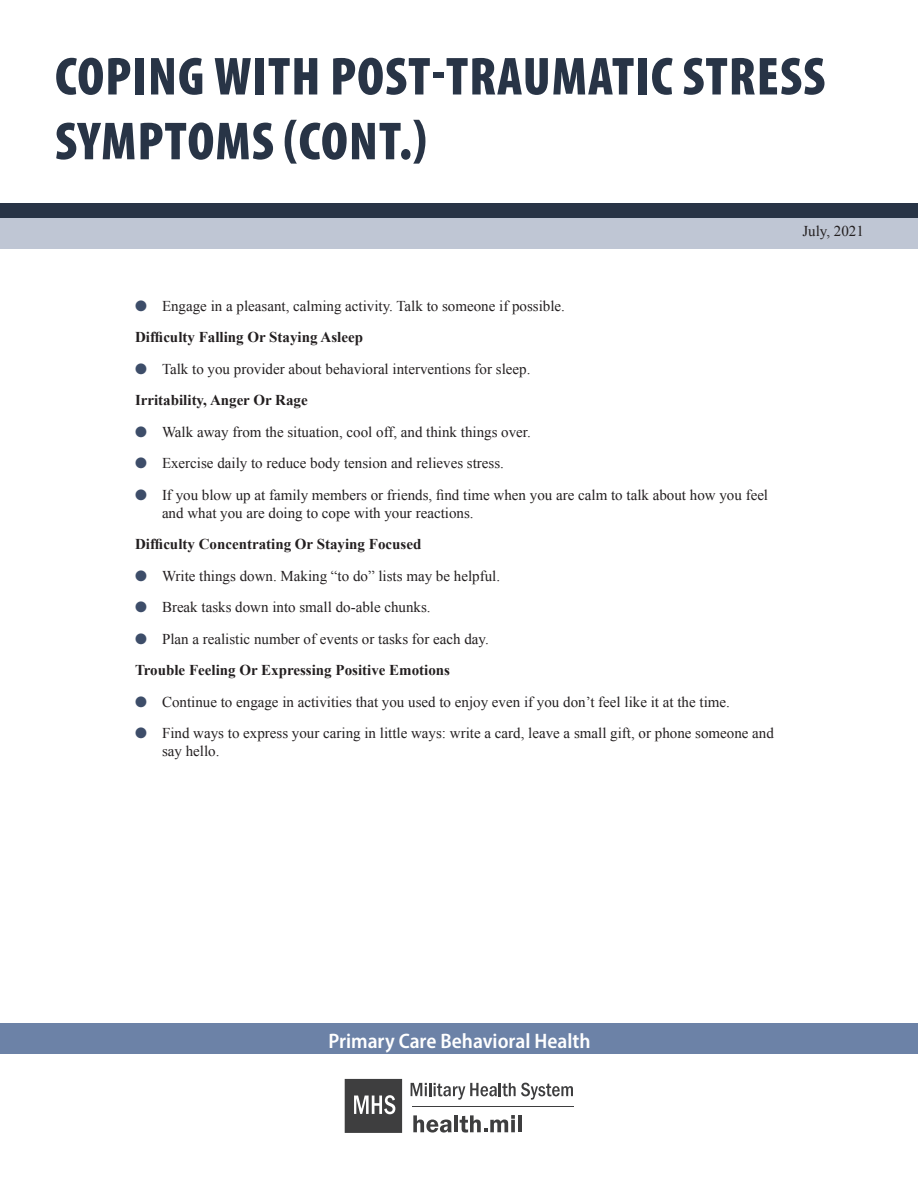
<style>
.page{position:relative;width:918px;height:1188px;background:#fff}
.page>*{position:absolute;margin:0;border:0;box-sizing:border-box;transform-origin:0 0}
.t1{font:900 condensed 54px/64.8px "Myriad Pro";letter-spacing:.02em;color:#283446}
.t2{font:600 semi-condensed 21px "Myriad Pro";color:#fff}
.t3{font:15px/18px "Times New Roman";color:#231f20}
.t4{font:700 15px "Times New Roman";color:#231f20}
.s1{color:#3d4d69}
</style>
<div class="page">
<div style="left:0;top:203px;width:918px;height:15px;background:#283446"></div>
<svg style="left:345px;top:1079px;width:57px;height:54px;background:#555556"></svg>
<svg style="left:413px;top:1115px;width:39px;height:18px"></svg>
<hr style="left:454px;top:1115px;width:4px;height:17px;background:#3e3e3f">
<svg style="left:460px;top:1115px;width:55px;height:18px"></svg>
<svg style="left:511px;top:1120px;width:4px;height:12px"></svg>
<hr style="left:518px;top:1115px;width:4px;height:17px;background:#3e3e3f">
<hr style="left:412px;top:1106px;width:161px;height:1px;background:#3e3e3f">
<svg style="left:411px;top:1083px;width:162px;height:17px"></svg>
<div style="left:0;top:1024px;width:918px;height:30px;background:#6c82a7"></div>
<div style="left:0;top:218px;width:918px;height:30px;background:#bfc6d4"></div>
<p class="t1" style="left:55px;top:43px;width:772px">COPING WITH POST-TRAUMATIC STRESS<br>SYMPTOMS (CONT.)</p>
<p class="t3" style="left:135px;top:296px;width:432px"><span class="s1">●</span> Engage in a pleasant, calming activity. Talk to someone if possible.</p>
<p class="t4" style="left:135px;top:327px;width:230px">Difficulty Falling Or Staying Asleep</p>
<p class="t3" style="left:135px;top:359px;width:397px"><span class="s1">●</span> Talk to you provider about behavioral interventions for sleep.</p>
<p class="t4" style="left:135px;top:390px;width:174px">Irritability, Anger Or Rage</p>
<p class="t3" style="left:135px;top:422px;width:397px"><span class="s1">●</span> Walk away from the situation, cool off, and think things over.</p>
<p class="t3" style="left:135px;top:454px;width:371px"><span class="s1">●</span> Exercise daily to reduce body tension and relieves stress.</p>
<p class="t3" style="left:162px;top:485px;width:608px;text-indent:-27px"><span class="s1">●</span> If you blow up at family members or friends, find time when you are calm to talk about how you feel and what you are doing to cope with your reactions.</p>
<p class="t4" style="left:135px;top:534px;width:288px">Difficulty Concentrating Or Staying Focused</p>
<p class="t3" style="left:135px;top:566px;width:367px"><span class="s1">●</span> Write things down. Making “to do” lists may be helpful.</p>
<p class="t3" style="left:135px;top:598px;width:297px"><span class="s1">●</span> Break tasks down into small do-able chunks.</p>
<p class="t3" style="left:135px;top:629px;width:355px"><span class="s1">●</span> Plan a realistic number of events or tasks for each day.</p>
<p class="t4" style="left:135px;top:660px;width:317px">Trouble Feeling Or Expressing Positive Emotions</p>
<p class="t3" style="left:135px;top:692px;width:596px"><span class="s1">●</span> Continue to engage in activities that you used to enjoy even if you don’t feel like it at the time.</p>
<p class="t3" style="left:162px;top:724px;width:613px;text-indent:-27px"><span class="s1">●</span> Find ways to express your caring in little ways: write a card, leave a small gift, or phone someone and say hello.</p>
<p class="t3" style="left:802px;top:222px;width:63px">July, 2021</p>
<h2 class="t2" style="left:328px;top:1027px;width:264px">Primary Care Behavioral Health</h2>
</div>
